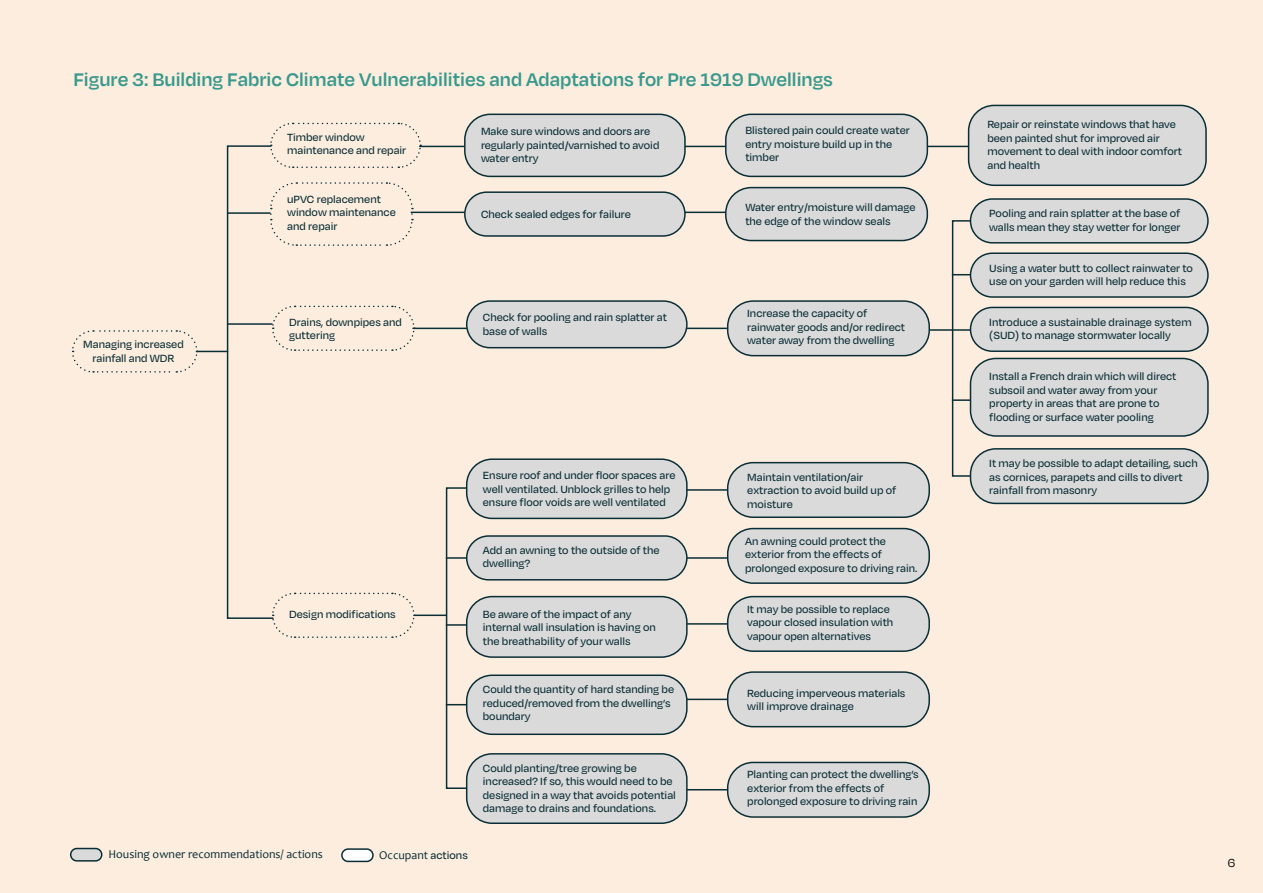
<style>
.page{position:relative;width:1263px;height:893px;background:#fcedde}
.page>*{position:absolute;margin:0;border:0;box-sizing:border-box;transform-origin:0 0}
.t1{font:600 21px "Degular";color:#38998c}
.t2{font:13.5px "Degular";color:#000}
.t3{font:500 12px/13.5px "Degular";color:#0a2e36}
.t4{font:12px "Candara";color:#0a2e36}
.s1{font-family:"Degular";font-weight:500}
</style>
<div class="page">
<div style="left:342px;top:849px;width:31px;height:12px;background:#fff;border-radius:6px"></div>
<hr style="left:420px;top:146px;width:686px;height:1px;background:#0a2e36">
<hr style="left:411px;top:212px;width:491px;height:1px;background:#0a2e36">
<div style="left:465px;top:114px;width:220px;height:62px;background:#dadada;border-radius:26px"></div>
<div style="left:464px;top:114px;width:222px;height:63px;border:2px solid #0a2e36;border-radius:26px"></div>
<div style="left:465px;top:192px;width:220px;height:44px;background:#dadada;border-radius:22px"></div>
<div style="left:464px;top:191px;width:222px;height:46px;border:2px solid #0a2e36;border-radius:22px"></div>
<div style="left:726px;top:114px;width:201px;height:62px;background:#dadada;border-radius:26px"></div>
<div style="left:725px;top:114px;width:203px;height:63px;border:2px solid #0a2e36;border-radius:26px"></div>
<div style="left:726px;top:188px;width:201px;height:53px;background:#dadada;border-radius:26px"></div>
<div style="left:725px;top:187px;width:203px;height:54px;border:2px solid #0a2e36;border-radius:26px"></div>
<div style="left:968px;top:105px;width:238px;height:80px;background:#dadada;border-radius:26px"></div>
<div style="left:968px;top:105px;width:239px;height:81px;border:2px solid #0a2e36;border-radius:26px"></div>
<hr style="left:413px;top:328px;width:415px;height:1px;background:#0a2e36">
<hr style="left:665px;top:489px;width:163px;height:2px;background:#0a2e36">
<hr style="left:929px;top:329px;width:24px;height:2px;background:#0a2e36">
<hr style="left:665px;top:557px;width:163px;height:2px;background:#0a2e36">
<hr style="left:665px;top:623px;width:163px;height:2px;background:#0a2e36">
<hr style="left:665px;top:699px;width:163px;height:1px;background:#0a2e36">
<hr style="left:665px;top:789px;width:163px;height:1px;background:#0a2e36">
<svg style="left:445px;top:486px;width:77px;height:304px"></svg>
<svg style="left:951px;top:219px;width:77px;height:258px"></svg>
<hr style="left:196px;top:351px;width:32px;height:1px;background:#0a2e36">
<div style="left:467px;top:301px;width:220px;height:47px;background:#dadada;border-radius:23px"></div>
<div style="left:466px;top:300px;width:222px;height:48px;border:2px solid #0a2e36;border-radius:23px"></div>
<div style="left:467px;top:459px;width:220px;height:59px;background:#dadada;border-radius:26px"></div>
<div style="left:466px;top:458px;width:222px;height:61px;border:2px solid #0a2e36;border-radius:26px"></div>
<div style="left:467px;top:536px;width:220px;height:44px;background:#dadada;border-radius:22px"></div>
<div style="left:466px;top:535px;width:222px;height:45px;border:2px solid #0a2e36;border-radius:22px"></div>
<div style="left:467px;top:597px;width:220px;height:60px;background:#dadada;border-radius:26px"></div>
<div style="left:466px;top:596px;width:222px;height:62px;border:2px solid #0a2e36;border-radius:26px"></div>
<div style="left:467px;top:675px;width:220px;height:59px;background:#dadada;border-radius:26px"></div>
<div style="left:466px;top:674px;width:222px;height:61px;border:2px solid #0a2e36;border-radius:26px"></div>
<div style="left:467px;top:754px;width:220px;height:69px;background:#dadada;border-radius:26px"></div>
<div style="left:466px;top:753px;width:222px;height:71px;border:2px solid #0a2e36;border-radius:26px"></div>
<div style="left:728px;top:301px;width:201px;height:55px;background:#dadada;border-radius:26px"></div>
<div style="left:727px;top:300px;width:203px;height:56px;border:2px solid #0a2e36;border-radius:26px"></div>
<div style="left:728px;top:463px;width:201px;height:54px;background:#dadada;border-radius:26px"></div>
<div style="left:727px;top:462px;width:203px;height:56px;border:2px solid #0a2e36;border-radius:26px"></div>
<div style="left:728px;top:529px;width:201px;height:54px;background:#dadada;border-radius:26px"></div>
<div style="left:727px;top:528px;width:203px;height:56px;border:2px solid #0a2e36;border-radius:26px"></div>
<div style="left:728px;top:597px;width:201px;height:54px;background:#dadada;border-radius:26px"></div>
<div style="left:727px;top:596px;width:203px;height:56px;border:2px solid #0a2e36;border-radius:26px"></div>
<div style="left:728px;top:672px;width:201px;height:55px;background:#dadada;border-radius:26px"></div>
<div style="left:727px;top:671px;width:203px;height:56px;border:2px solid #0a2e36;border-radius:26px"></div>
<div style="left:728px;top:762px;width:201px;height:55px;background:#dadada;border-radius:26px"></div>
<div style="left:727px;top:762px;width:203px;height:56px;border:2px solid #0a2e36;border-radius:26px"></div>
<div style="left:970px;top:253px;width:238px;height:44px;background:#dadada;border-radius:22px"></div>
<div style="left:970px;top:252px;width:239px;height:46px;border:2px solid #0a2e36;border-radius:22px"></div>
<div style="left:970px;top:199px;width:238px;height:44px;background:#dadada;border-radius:22px"></div>
<div style="left:970px;top:198px;width:239px;height:46px;border:2px solid #0a2e36;border-radius:22px"></div>
<div style="left:970px;top:307px;width:238px;height:44px;background:#dadada;border-radius:22px"></div>
<div style="left:970px;top:307px;width:239px;height:45px;border:2px solid #0a2e36;border-radius:22px"></div>
<div style="left:970px;top:358px;width:238px;height:78px;background:#dadada;border-radius:26px"></div>
<div style="left:970px;top:358px;width:239px;height:79px;border:2px solid #0a2e36;border-radius:26px"></div>
<div style="left:970px;top:449px;width:238px;height:54px;background:#dadada;border-radius:26px"></div>
<div style="left:970px;top:448px;width:239px;height:56px;border:2px solid #0a2e36;border-radius:26px"></div>
<svg style="left:72px;top:330px;width:126px;height:43px"></svg>
<svg style="left:226px;top:122px;width:196px;height:516px"></svg>
<hr style="left:415px;top:615px;width:31px;height:1px;background:#0a2e36">
<hr style="left:228px;top:323px;width:44px;height:2px;background:#0a2e36">
<hr style="left:228px;top:212px;width:42px;height:2px;background:#0a2e36">
<div style="left:71px;top:848px;width:31px;height:13px;background:#dadada;border-radius:6px"></div>
<div style="left:70px;top:848px;width:32px;height:14px;border:2px solid #0a2e36;border-radius:6px"></div>
<div style="left:341px;top:848px;width:33px;height:14px;border:2px solid #0a2e36;border-radius:6px"></div>
<h3 class="t1" style="left:73px;top:67px;width:761px">Figure 3: Building Fabric Climate Vulnerabilities and Adaptations for Pre 1919 Dwellings</h3>
<p class="t3" style="left:83px;top:337px;width:102px;text-align:center">Managing increased rainfall and WDR</p>
<p class="t3" style="left:287px;top:130px;width:121px">Timber window maintenance and repair</p>
<p class="t3" style="left:287px;top:192px;width:110px">uPVC replacement window maintenance and repair</p>
<p class="t3" style="left:481px;top:124px;width:180px">Make sure windows and doors are regularly painted/varnished to avoid water entry</p>
<p class="t3" style="left:481px;top:207px;width:151px">Check sealed edges for failure</p>
<p class="t3" style="left:289px;top:315px;width:114px">Drains, downpipes and guttering</p>
<p class="t3" style="left:483px;top:310px;width:185px">Check for pooling and rain splatter at base of walls</p>
<p class="t3" style="left:289px;top:607px;width:108px">Design modifications</p>
<p class="t3" style="left:483px;top:468px;width:194px">Ensure roof and under floor spaces are well ventilated. Unblock grilles to help ensure floor voids are well ventilated</p>
<p class="t3" style="left:483px;top:543px;width:178px">Add an awning to the outside of the dwelling?</p>
<p class="t3" style="left:483px;top:607px;width:174px">Be aware of the impact of any internal wall insulation is having on the breathability of your walls</p>
<p class="t3" style="left:483px;top:682px;width:193px">Could the quantity of hard standing be reduced/removed from the dwelling’s boundary</p>
<p class="t3" style="left:483px;top:761px;width:195px">Could planting/tree growing be increased? If so, this would need to be designed in a way that avoids potential damage to drains and foundations.</p>
<p class="t4" style="left:108px;top:847px;width:216px">Housing owner recommendations/ actions</p>
<p class="t4" style="left:379px;top:848px;width:90px">Occupant <span class="s1">actions</span></p>
<p class="t3" style="left:745px;top:123px;width:166px">Blistered pain could create water entry moisture build up in the timber</p>
<p class="t3" style="left:745px;top:200px;width:172px">Water entry/moisture will damage the edge of the window seals</p>
<p class="t3" style="left:747px;top:306px;width:159px">Increase the capacity of rainwater goods and/or redirect water away from the dwelling</p>
<p class="t3" style="left:747px;top:470px;width:150px">Maintain ventilation/air extraction to avoid build up of moisture</p>
<p class="t3" style="left:745px;top:533px;width:174px">An awning could protect the exterior from the effects of prolonged exposure to driving rain.</p>
<p class="t3" style="left:747px;top:602px;width:148px">It may be possible to replace vapour closed insulation with vapour open alternatives</p>
<p class="t3" style="left:747px;top:685px;width:160px">Reducing imperveous materials will improve drainage</p>
<p class="t3" style="left:747px;top:767px;width:173px">Planting can protect the dwelling’s exterior from the effects of prolonged exposure to driving rain</p>
<p class="t3" style="left:987px;top:117px;width:196px">Repair or reinstate windows that have been painted shut for improved air movement to deal with indoor comfort and health</p>
<p class="t3" style="left:989px;top:206px;width:193px">Pooling and rain splatter at the base of walls mean they stay wetter for longer</p>
<p class="t3" style="left:989px;top:261px;width:205px">Using a water butt to collect rainwater to use on your garden will help reduce this</p>
<p class="t3" style="left:989px;top:315px;width:204px">Introduce a sustainable drainage system (SUD) to manage stormwater locally</p>
<p class="t3" style="left:989px;top:369px;width:189px">Install a French drain which will direct subsoil and water away from your property in areas that are prone to flooding or surface water pooling</p>
<p class="t3" style="left:989px;top:456px;width:210px">It may be possible to adapt detailing, such as cornices, parapets and cills to divert rainfall from masonry</p>
<p class="t2" style="left:1228px;top:855px;width:9px">6</p>
</div>
